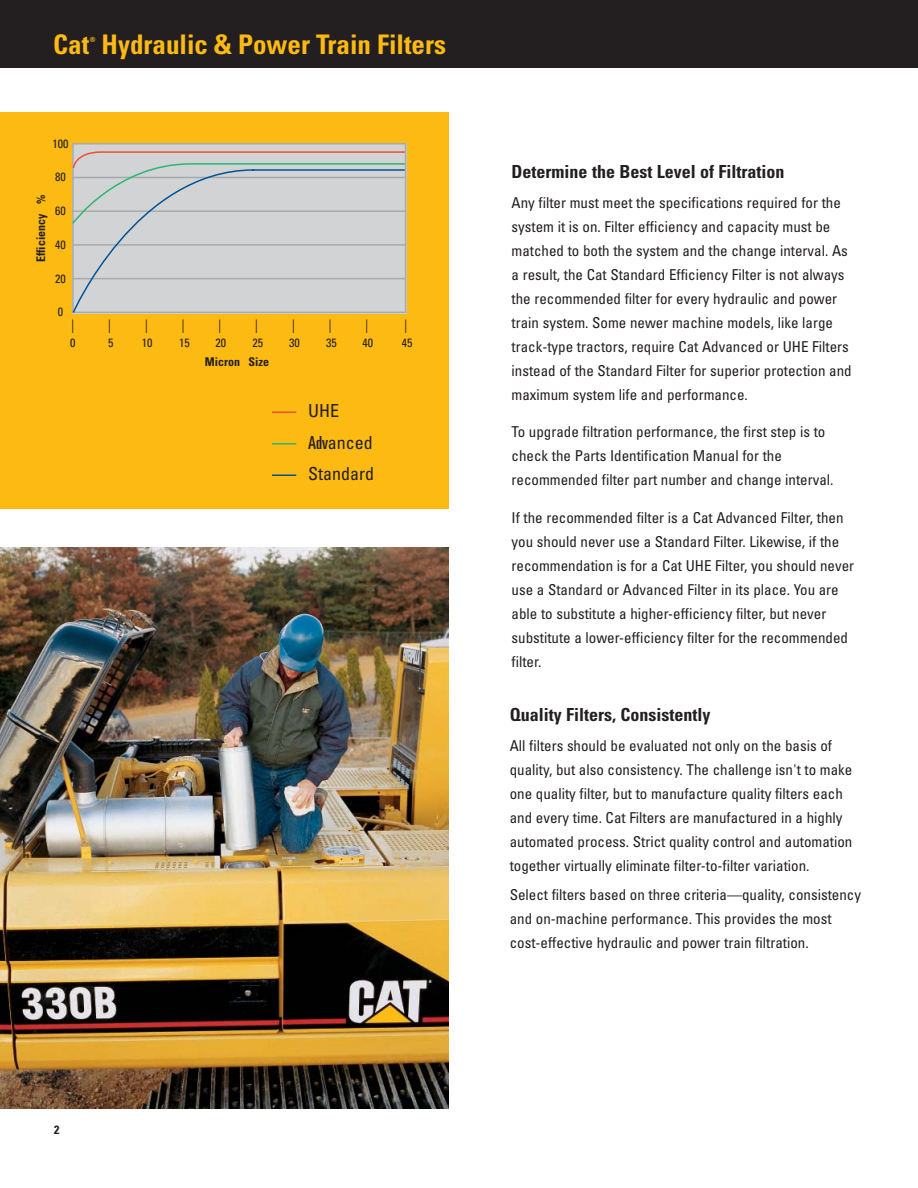
<style>
.page{position:relative;width:918px;height:1188px;background:#fff}
.page>*{position:absolute;margin:0;border:0;box-sizing:border-box;transform-origin:0 0}
.t1{font:700 condensed 27px "Univers";color:#fdba12}
.t2{font:700 condensed 18px "Univers";color:#231f20}
.t3{font:condensed 18px/31.5px "Univers";color:#231f20}
.t4{font:condensed 15px/24px "Univers";color:#231f20}
.t5{font:condensed 13.5px "Univers";color:#231f20}
.t6{font:condensed 12px "Univers";color:#231f20}
.t7{font:700 condensed 12px "Univers";color:#231f20}
.t8{font:700 condensed 7.05px "Univers";color:#fdba12}
.s1{font-stretch:ultra-condensed}
</style>
<div class="page">
<div style="left:0;top:112px;width:448px;height:397px;background:#fdba12"></div>
<div style="left:0;top:0;width:918px;height:68px;background:#231f20"></div>
<div style="left:72px;top:143px;width:334px;height:170px;background:#d1d3d4"></div>
<hr style="left:72px;top:143px;width:334px;height:1px;background:#a7a9ac">
<hr style="left:405px;top:143px;width:1px;height:170px;background:#a7a9ac">
<hr style="left:72px;top:143px;width:2px;height:170px;background:#a7a9ac">
<svg style="left:72px;top:225px;width:334px;height:89px"></svg>
<svg style="left:272px;top:475px;width:24px;height:1px"></svg>
<hr style="left:272px;top:443px;width:24px;height:2px;background:#2bb673">
<svg style="left:272px;top:412px;width:24px;height:1px"></svg>
<svg style="left:72px;top:151px;width:333px;height:74px"></svg>
<img style="left:0;top:548px;width:448px;height:560px">
<h1 class="t1" style="left:53px;top:34px;width:38px">Cat</h1>
<p class="t8" style="left:90px;top:37px;width:7px">®</p>
<h1 class="t1" style="left:102px;top:34px;width:346px">Hydraulic &amp; Power Train Filters</h1>
<p class="t6" style="left:52px;top:139px;width:17px">100</p>
<p class="t6" style="left:55px;top:173px;width:12px">80</p>
<p class="t6" style="left:55px;top:206px;width:12px">60</p>
<p class="t6" style="left:55px;top:240px;width:12px">40</p>
<p class="t6" style="left:55px;top:274px;width:12px">20</p>
<p class="t6" style="left:58px;top:308px;width:7px">0</p>
<p class="t7" style="left:36px;top:262px;width:69px;rotate:-90deg">Efficiency %</p>
<p class="t5" style="left:67px;top:333px;width:15px;rotate:-90deg">—</p>
<p class="t5" style="left:104px;top:333px;width:15px;rotate:-90deg">—</p>
<p class="t5" style="left:140px;top:333px;width:15px;rotate:-90deg">—</p>
<p class="t5" style="left:177px;top:333px;width:15px;rotate:-90deg">—</p>
<p class="t5" style="left:214px;top:333px;width:15px;rotate:-90deg">—</p>
<p class="t5" style="left:251px;top:333px;width:15px;rotate:-90deg">—</p>
<p class="t5" style="left:287px;top:333px;width:15px;rotate:-90deg">—</p>
<p class="t5" style="left:324px;top:333px;width:15px;rotate:-90deg">—</p>
<p class="t5" style="left:361px;top:333px;width:15px;rotate:-90deg">—</p>
<p class="t5" style="left:400px;top:333px;width:15px;rotate:-90deg">—</p>
<p class="t6" style="left:70px;top:338px;width:7px">0</p>
<p class="t6" style="left:108px;top:338px;width:7px">5</p>
<p class="t6" style="left:142px;top:338px;width:12px">10</p>
<p class="t6" style="left:179px;top:338px;width:12px">15</p>
<p class="t6" style="left:215px;top:338px;width:12px">20</p>
<p class="t6" style="left:253px;top:338px;width:12px">25</p>
<p class="t6" style="left:289px;top:338px;width:12px">30</p>
<p class="t6" style="left:326px;top:338px;width:12px">35</p>
<p class="t6" style="left:363px;top:338px;width:12px">40</p>
<p class="t6" style="left:402px;top:338px;width:12px">45</p>
<p class="t7" style="left:205px;top:357px;width:66px">Micron Size</p>
<p class="t3" style="left:308px;top:397px;width:68px">UHE<br><span class="s1">Adv</span>anced<br>Standard</p>
<p class="t2" style="left:512px;top:165px;width:274px">Determine the Best Level of Filtration</p>
<p class="t4" style="left:512px;top:192px;width:342px">Any filter must meet the specifications required for the system it is on. Filter efficiency and capacity must be matched to both the system and the change interval. As a result, the Cat Standard Efficiency Filter is not always the recommended filter for every hydraulic and power train system. Some newer machine models, like large track-type tractors, require Cat Advanced or UHE Filters instead of the Standard Filter for superior protection and maximum system life and performance.</p>
<p class="t4" style="left:512px;top:421px;width:323px">To upgrade filtration performance, the first step is to check the Parts Identification Manual for the recommended filter part number and change interval.</p>
<p class="t4" style="left:512px;top:507px;width:344px">If the recommended filter is a Cat Advanced Filter, then you should never use a Standard Filter. Likewise, if the recommendation is for a Cat UHE Filter, you should never use a Standard or Advanced Filter in its place. You are able to substitute a higher-efficiency filter, but never substitute a lower-efficiency filter for the recommended filter.</p>
<p class="t2" style="left:510px;top:708px;width:202px">Quality Filters, Consistently</p>
<p class="t4" style="left:510px;top:735px;width:344px">All filters should be evaluated not only on the basis of quality, but also consistency. The challenge isn't to make one quality filter, but to manufacture quality filters each and every time. Cat Filters are manufactured in a highly automated process. Strict quality control and automation together virtually eliminate filter-to-filter variation.</p>
<p class="t4" style="left:510px;top:884px;width:353px">Select filters based on three criteria—quality, consistency and on-machine performance. This provides the most cost-effective hydraulic and power train filtration.</p>
<p class="t7" style="left:54px;top:1125px;width:7px">2</p>
</div>
